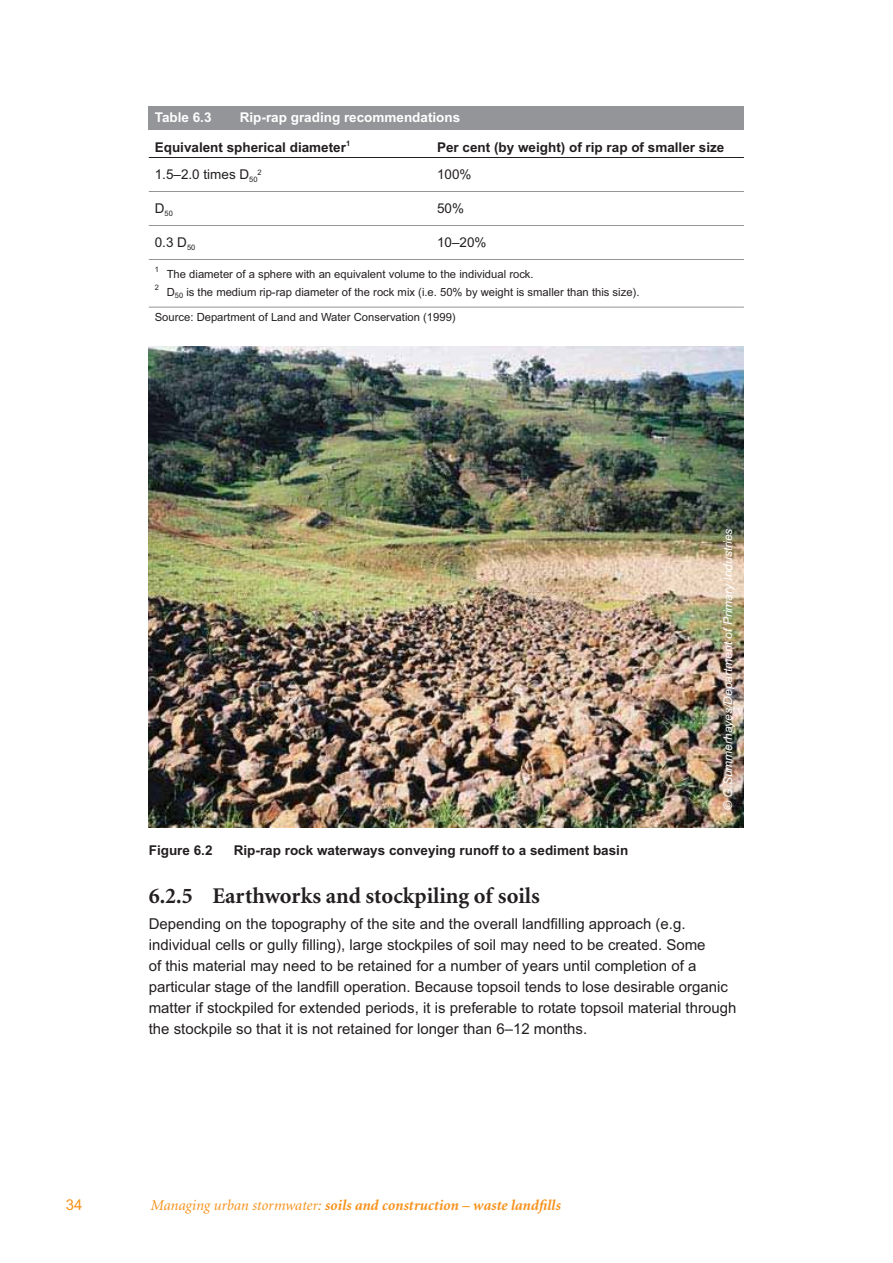
<style>
.page{position:relative;width:893px;height:1263px;background:#fff}
.page>*{position:absolute;margin:0;border:0;box-sizing:border-box;transform-origin:0 0}
.t1{font:700 22.5px "Minion";color:#231f20}
.t2{font:15px/21px "Arial";color:#231f20}
.t3{font:italic 700 15px "Minion";color:#f7931d}
.t4{font:15px "Arial";color:#f7931d}
.t5{font:700 13.5px "Arial";color:#231f20}
.t6{font:700 13.5px/29.2px "Arial";color:#fff}
.t7{font:13.5px "Arial";color:#231f20}
.t8{font:italic 12px "Arial";color:#fff}
.t9{font:11.25px "Arial";color:#231f20}
.t10{font:7.5px "Arial";color:#231f20}
.s1{color:#231f20}
.s2{font-weight:400}
</style>
<div class="page">
<div style="left:149px;top:107px;width:595px;height:23px;background:#939598"></div>
<hr style="left:149px;top:191px;width:595px;height:1px;background:#939598">
<hr style="left:149px;top:225px;width:595px;height:1px;background:#939598">
<hr style="left:149px;top:259px;width:595px;height:1px;background:#939598">
<hr style="left:149px;top:157px;width:595px;height:1px;background:#231f20">
<hr style="left:149px;top:307px;width:595px;height:1px;background:#939598">
<img style="left:149px;top:347px;width:595px;height:480px">
<p class="t6" style="left:155px;top:104px;width:58px">Table 6.3</p>
<p class="t6" style="left:155px;top:104px;width:307px;text-indent:85px">Rip-rap grading recommendations<br><span class="s1">Equivalent spherical diameter</span><sup>1</sup></p>
<p class="t5" style="left:437px;top:142px;width:289px">Per cent (by weight) of rip rap of smaller size</p>
<p class="t7" style="left:155px;top:170px;width:104px">1.5–2.0 times D<sub>50</sub></p>
<p class="t10" style="left:258px;top:170px;width:6px">2</p>
<p class="t7" style="left:437px;top:170px;width:36px">100%</p>
<p class="t10" style="left:155px;top:211px;width:20px"><sup>D</sup>50</p>
<p class="t7" style="left:437px;top:204px;width:29px">50%</p>
<p class="t7" style="left:155px;top:238px;width:42px">0.3 D<sub>50</sub></p>
<p class="t7" style="left:437px;top:238px;width:51px">10–20%</p>
<p class="t10" style="left:155px;top:267px;width:6px">1</p>
<p class="t9" style="left:167px;top:270px;width:368px">The diameter of a sphere with an equivalent volume to the individual rock.</p>
<p class="t10" style="left:155px;top:285px;width:6px">2</p>
<p class="t9" style="left:167px;top:288px;width:474px">D<sub>50</sub> is the medium rip-rap diameter of the rock mix (i.e. 50% by weight is smaller than this size).</p>
<p class="t9" style="left:155px;top:313px;width:302px">Source: Department of Land and Water Conservation (1999)</p>
<p class="t5" style="left:149px;top:845px;width:65px">Figure 6.2</p>
<p class="t5" style="left:234px;top:845px;width:396px">Rip-rap rock waterways conveying runoff to a sediment basin</p>
<p class="t8" style="left:724px;top:810px;width:283px;rotate:-90deg">© G Summerhayes/Department of Primary Industries</p>
<h1 class="t1" style="left:149px;top:887px;width:393px">6.2.5 Earthworks and stockpiling of soils</h1>
<p class="t2" style="left:149px;top:914px;width:589px">Depending on the topography of the site and the overall landfilling approach (e.g. individual cells or gully filling), large stockpiles of soil may need to be created. Some<br>of this material may need to be retained for a number of years until completion of a particular stage of the landfill operation. Because topsoil tends to lose desirable organic matter if stockpiled for extended periods, it is preferable to rotate topsoil material through the stockpile so that it is not retained for longer than 6–12 months.</p>
<p class="t4" style="left:66px;top:1199px;width:18px">34</p>
<p class="t3" style="left:150px;top:1199px;width:411px"><span class="s2">Managing urban stormwater:</span> soils and construction – waste landfills</p>
</div>
